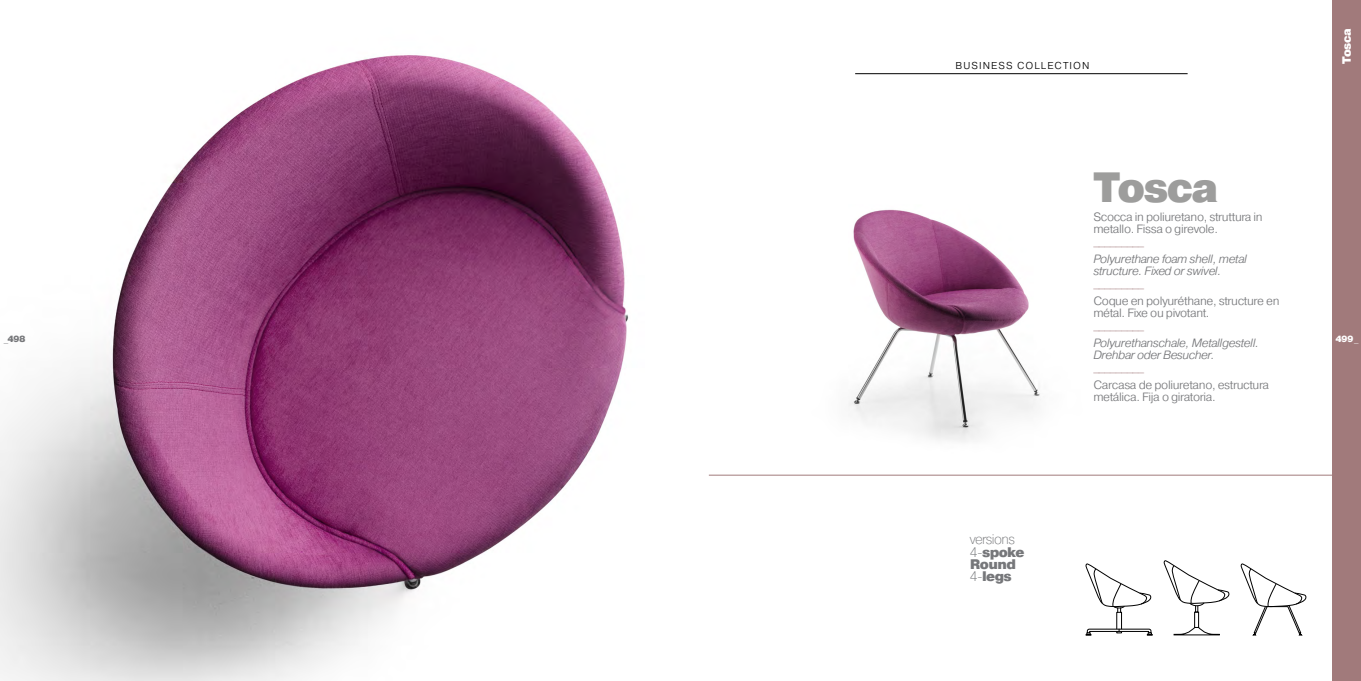
<style>
.page{position:relative;width:1361px;height:681px;background:#fff}
.page>*{position:absolute;margin:0;border:0;box-sizing:border-box;transform-origin:0 0}
.t1{font:900 42.3px "Pragmatica";letter-spacing:-.04em;color:#9d9d9c}
.t2{font:900 13.9px "Pragmatica";letter-spacing:-.04em;color:#76777a}
.t3{font:200 13.9px "Pragmatica";letter-spacing:-.04em;color:#76777a}
.t4{font:300 12px/12px "Pragmatica";letter-spacing:-.03em;color:#76777a}
.t5{font:italic 300 12px/12px "Pragmatica";letter-spacing:-.03em;color:#76777a}
.t6{font:300 12px "Pragmatica";color:#a17a7b}
.t7{font:900 12px "Pragmatica";letter-spacing:-.04em;color:#fff}
.t8{font:300 10px "Pragmatica";letter-spacing:.11em;color:#000}
.t9{font:900 9px "Pragmatica";color:#76777a}
.t10{font:900 9px "Pragmatica";color:#fff}
.s1{font-weight:300}
.s2{font-weight:200}
</style>
<div class="page">
<img style="left:849px;top:209px;width:191px;height:233px">
<img style="left:0;top:55px;width:629px;height:625px">
<svg style="left:1085px;top:628px;width:67px;height:7px"></svg>
<svg style="left:1085px;top:563px;width:67px;height:49px"></svg>
<svg style="left:1240px;top:563px;width:66px;height:72px"></svg>
<div style="left:1194px;top:611px;width:4px;height:16px;border:1px solid #000"></div>
<svg style="left:1173px;top:626px;width:46px;height:9px"></svg>
<svg style="left:1163px;top:560px;width:67px;height:52px"></svg>
<hr style="left:709px;top:474px;width:632px;height:1px;background:#a17a7b">
<hr style="left:855px;top:73px;width:332px;height:1px;background:#000">
<div style="left:1332px;top:0;width:29px;height:680px;background:#a17a7b"></div>
<p class="t8" style="left:955px;top:59px;width:136px">BUSINESS COLLECTION</p>
<p class="t1" style="left:1093px;top:160px;width:126px">Tosca</p>
<p class="t7" style="left:1339px;top:64px;width:37px;rotate:-90deg">Tosca</p>
<p class="t4" style="left:1093px;top:211px;width:171px">Scocca in poliuretano, struttura in metallo. Fissa o girevole.</p>
<p class="t6" style="left:1093px;top:233px;width:52px">_________</p>
<p class="t5" style="left:1093px;top:253px;width:155px">Polyurethane foam shell, metal structure. Fixed or swivel.</p>
<p class="t6" style="left:1093px;top:275px;width:52px">_________</p>
<p class="t4" style="left:1093px;top:295px;width:188px">Coque en polyuréthane, structure en métal. Fixe ou pivotant.</p>
<p class="t6" style="left:1093px;top:317px;width:52px">_________</p>
<p class="t5" style="left:1093px;top:337px;width:167px">Polyurethanschale, Metallgestell.<br>Drehbar oder Besucher.</p>
<p class="t6" style="left:1093px;top:359px;width:52px">_________</p>
<p class="t4" style="left:1093px;top:379px;width:177px">Carcasa de poliuretano, estructura metálica. Fija o giratoria.</p>
<p class="t9" style="left:4px;top:333px;width:23px"><span class="s1">_</span>498</p>
<p class="t10" style="left:1335px;top:333px;width:25px">499 <span class="s1">_</span></p>
<p class="t3" style="left:969px;top:530px;width:47px">versions</p>
<p class="t2" style="left:969px;top:542px;width:56px"><span class="s2">4-</span>spoke</p>
<p class="t2" style="left:969px;top:555px;width:48px">Round</p>
<p class="t2" style="left:969px;top:567px;width:44px"><span class="s2">4-</span>legs</p>
</div>
